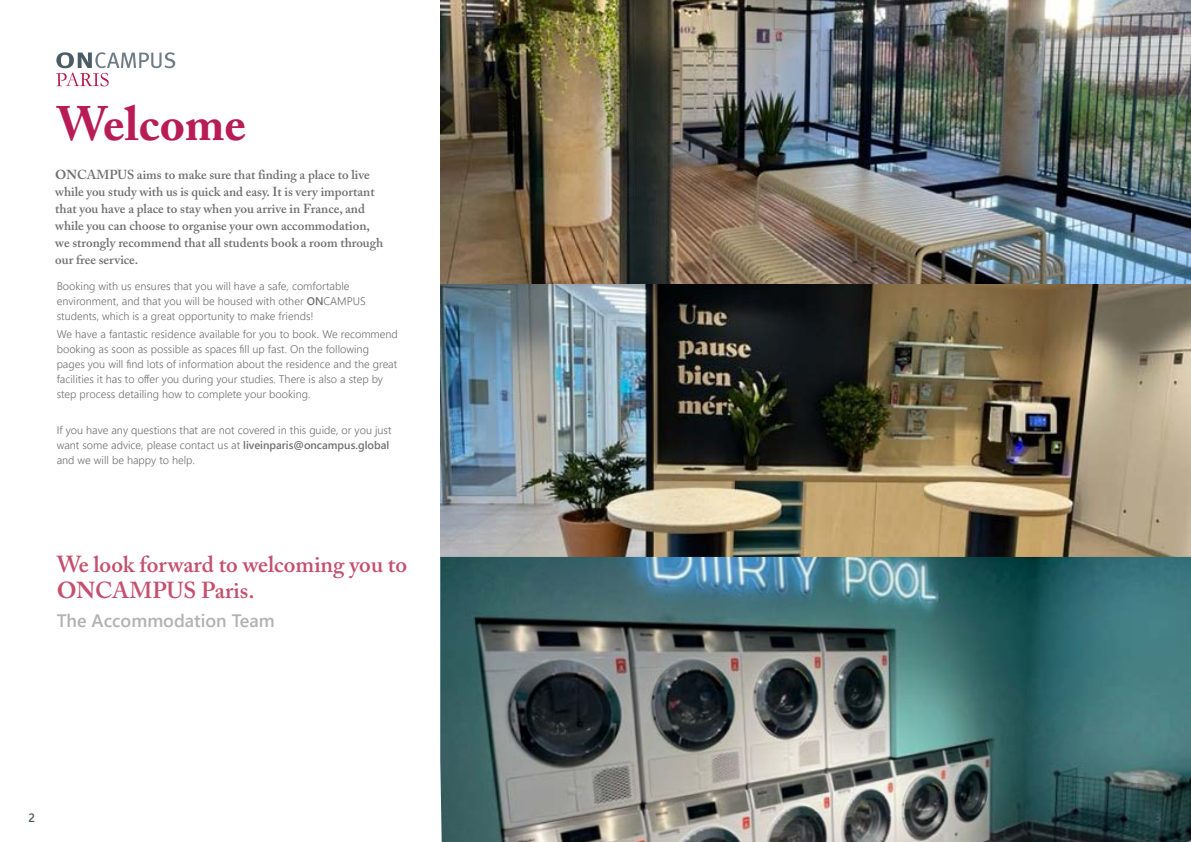
<style>
.page{position:relative;width:1191px;height:842px;background:#fff}
.page>*{position:absolute;margin:0;border:0;box-sizing:border-box;transform-origin:0 0}
.t1{font:700 48px "Adobe Caslon Pro";color:#b71c54}
.t2{font:600 23px/26px "Adobe Caslon Pro";color:#c44f6e}
.t3{font:600 18px "Segoe UI";color:#b3b2b2}
.t4{font:600 13px/17px "Adobe Caslon Pro";color:#706f6f}
.t5{font:600 12px "Segoe UI";color:#4b5c67}
.t6{font:300 11px/15px "Segoe UI";color:#706f6f}
.s1{font-weight:700}
.s2{font-weight:600}
</style>
<div class="page">
<img style="left:440px;top:0;width:751px;height:557px">
<img style="left:440px;top:557px;width:751px;height:285px">
<svg style="left:56px;top:52px;width:119px;height:34px"></svg>
<h1 class="t1" style="left:57px;top:95px;width:191px">Welcome</h1>
<p class="t4" style="left:55px;top:166px;width:329px"><span class="s1">ON</span>CAMPUS aims to make sure that finding a place to live while you study with us is quick and easy. It is very important that you have a place to stay when you arrive in France, and while you can choose to organise your own accommodation, we strongly recommend that all students book a room through our free service.</p>
<p class="t6" style="left:57px;top:278px;width:311px">Booking with us ensures that you will have a safe, comfortable environment, and that you will be housed with other <span class="s2">ON</span>CAMPUS students, which is a great opportunity to make friends!</p>
<p class="t6" style="left:57px;top:325px;width:343px">We have a fantastic residence available for you to book. We recommend booking as soon as possible as spaces fill up fast. On the following pages you will find lots of information about the residence and the great facilities it has to offer you during your studies. There is also a step by step process detailing how to complete your booking.</p>
<p class="t6" style="left:57px;top:421px;width:336px">If you have any questions that are not covered in this guide, or you just want some advice, please contact us at <span class="s2">liveinparis@oncampus.global </span>and we will be happy to help.</p>
<h2 class="t2" style="left:57px;top:551px;width:352px">We look forward to welcoming you to<br><span class="s1">ON</span>CAMPUS Paris.</h2>
<h3 class="t3" style="left:57px;top:603px;width:220px">The Accommodation Team</h3>
<p class="t5" style="left:28px;top:806px;width:8px">2</p>
<p class="t5" style="left:1155px;top:806px;width:8px">3</p>
</div>
